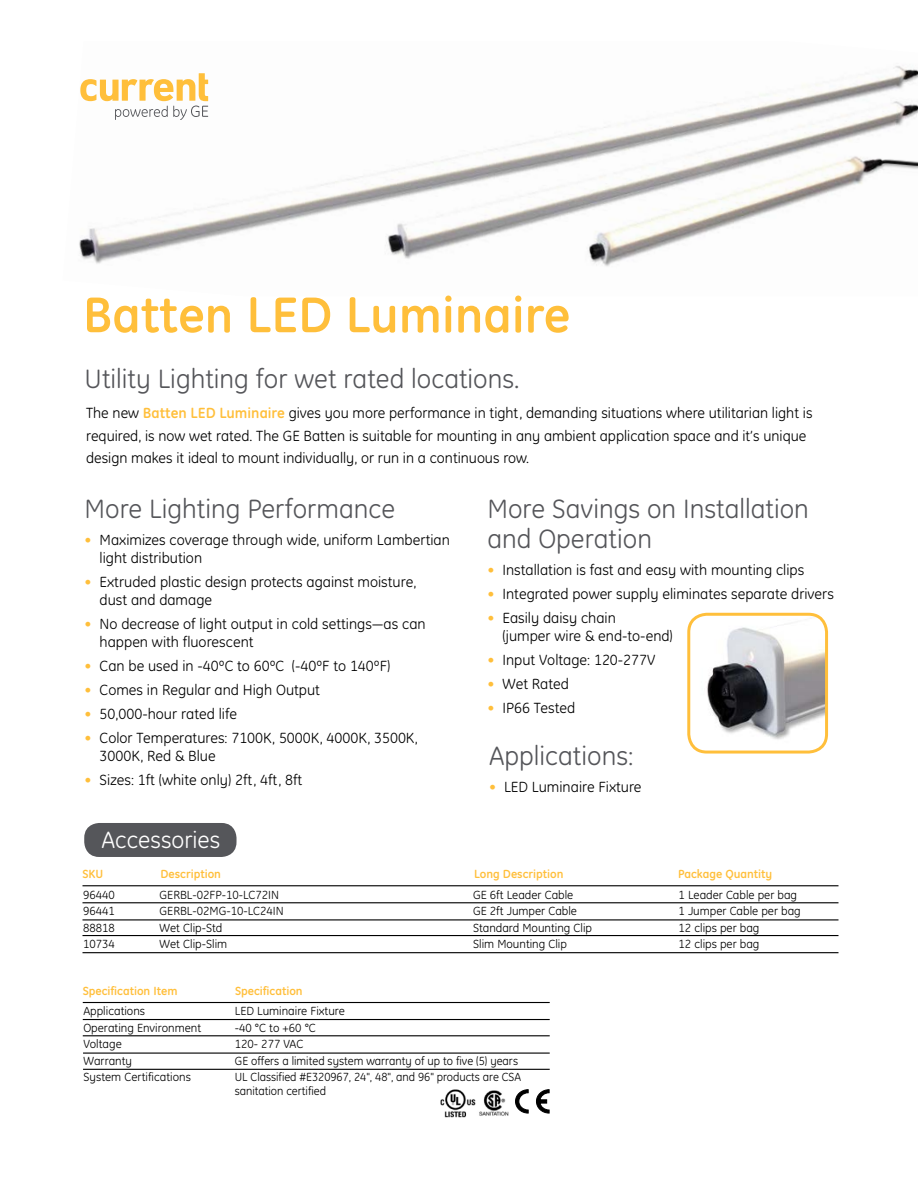
<style>
.page{position:relative;width:918px;height:1188px;background:#fff}
.page>*{position:absolute;margin:0;border:0;box-sizing:border-box;transform-origin:0 0}
.t1{font:700 51px "GE Inspira";color:#ffbf3b}
.t2{font:27px/30px "GE Inspira";color:#55565a}
.t3{font:24px "GE Inspira";color:#fff}
.t4{font:15px/18px "GE Inspira";color:#000}
.t5{font:12px/13.5px "GE Inspira";color:#000}
.t6{font:700 12px "GE Inspira";color:#ffbf3b}
.s1{font-weight:700;color:#ffbf3b}
.s2{color:#ffbf3b}
</style>
<div class="page">
<img style="left:79px;top:66px;width:839px;height:201px">
<img style="left:691px;top:614px;width:136px;height:136px">
<div style="left:687px;top:613px;width:141px;height:141px;border:3px solid #ffbf3b;border-radius:18px"></div>
<hr style="left:83px;top:1002px;width:467px;height:1px;background:#000">
<hr style="left:83px;top:1019px;width:467px;height:1px;background:#000">
<hr style="left:83px;top:1053px;width:467px;height:1px;background:#000">
<hr style="left:83px;top:1069px;width:467px;height:1px;background:#000">
<hr style="left:83px;top:1035px;width:467px;height:1px;background:#000">
<svg style="left:515px;top:1090px;width:34px;height:23px"></svg>
<img style="left:440px;top:1089px;width:69px;height:29px">
<div style="left:84px;top:823px;width:153px;height:34px;background:#55565a;border-radius:15px"></div>
<hr style="left:82px;top:885px;width:756px;height:1px;background:#000">
<hr style="left:82px;top:902px;width:756px;height:1px;background:#000">
<hr style="left:82px;top:919px;width:756px;height:1px;background:#000">
<hr style="left:82px;top:935px;width:756px;height:1px;background:#000">
<hr style="left:82px;top:952px;width:756px;height:1px;background:#000">
<svg style="left:80px;top:73px;width:128px;height:47px"></svg>
<h1 class="t1" style="left:83px;top:282px;width:489px">Batten LED Luminaire</h1>
<h2 class="t2" style="left:85px;top:364px;width:436px">Utility Lighting for wet rated locations.</h2>
<p class="t4" style="left:86px;top:402px;width:728px;line-height:22.5px">The new <span class="s1">Batten LED Luminaire</span> gives you more performance in tight, demanding situations where utilitarian light is required, is now wet rated. The GE Batten is suitable for mounting in any ambient application space and it’s unique design makes it ideal to mount individually, or run in a continuous row.</p>
<h2 class="t2" style="left:85px;top:494px;width:312px">More Lighting Performance</h2>
<p class="t4" style="left:100px;top:531px;width:352px;text-indent:-15px"><span class="s2">•</span> Maximizes coverage through wide, uniform Lambertian light distribution</p>
<p class="t4" style="left:100px;top:573px;width:318px;text-indent:-15px"><span class="s2">•</span> Extruded plastic design protects against moisture, dust and damage</p>
<p class="t4" style="left:100px;top:615px;width:328px;text-indent:-15px"><span class="s2">•</span> No decrease of light output in cold settings—as can happen with fluorescent</p>
<p class="t4" style="left:85px;top:657px;width:307px"><span class="s2">•</span> Can be used in -40ºC to 60ºC (-40ºF to 140ºF)</p>
<p class="t4" style="left:85px;top:681px;width:237px"><span class="s2">•</span> Comes in Regular and High Output</p>
<p class="t4" style="left:85px;top:705px;width:154px"><span class="s2">•</span> 50,000-hour rated life</p>
<p class="t4" style="left:100px;top:729px;width:320px;text-indent:-15px"><span class="s2">•</span> Color Temperatures: 7100K, 5000K, 4000K, 3500K,<br>3000K, Red &amp; Blue</p>
<p class="t4" style="left:85px;top:771px;width:219px"><span class="s2">•</span> Sizes: 1ft (white only) 2ft, 4ft, 8ft</p>
<h2 class="t2" style="left:488px;top:494px;width:323px">More Savings on Installation and Operation</h2>
<p class="t4" style="left:488px;top:561px;width:318px"><span class="s2">•</span> Installation is fast and easy with mounting clips</p>
<p class="t4" style="left:488px;top:585px;width:348px"><span class="s2">•</span> Integrated power supply eliminates separate drivers</p>
<p class="t4" style="left:502px;top:609px;width:172px;text-indent:-15px"><span class="s2">•</span> Easily daisy chain<br>(jumper wire &amp; end-to-end)</p>
<p class="t4" style="left:488px;top:651px;width:170px"><span class="s2">•</span> Input Voltage: 120-277V</p>
<p class="t4" style="left:488px;top:675px;width:83px"><span class="s2">•</span> Wet Rated</p>
<p class="t4" style="left:488px;top:699px;width:89px"><span class="s2">•</span> IP66 Tested</p>
<h2 class="t2" style="left:489px;top:741px;width:146px">Applications:</h2>
<p class="t4" style="left:489px;top:778px;width:154px"><span class="s2">•</span> LED Luminaire Fixture</p>
<h3 class="t3" style="left:101px;top:826px;width:120px">Accessories</h3>
<p class="t6" style="left:82px;top:866px;width:22px">SKU</p>
<p class="t6" style="left:160px;top:866px;width:62px">Description</p>
<p class="t6" style="left:474px;top:866px;width:91px">Long Description</p>
<p class="t6" style="left:678px;top:866px;width:96px">Package Quantity</p>
<p class="t5" style="left:83px;top:888px;width:33px">96440</p>
<p class="t5" style="left:160px;top:888px;width:121px">GERBL-02FP-10-LC72IN</p>
<p class="t5" style="left:473px;top:888px;width:102px">GE 6ft Leader Cable</p>
<p class="t5" style="left:679px;top:888px;width:120px">1 Leader Cable per bag</p>
<p class="t5" style="left:83px;top:904px;width:33px">96441</p>
<p class="t5" style="left:160px;top:904px;width:126px">GERBL-02MG-10-LC24IN</p>
<p class="t5" style="left:473px;top:904px;width:105px">GE 2ft Jumper Cable</p>
<p class="t5" style="left:679px;top:904px;width:124px">1 Jumper Cable per bag</p>
<p class="t5" style="left:83px;top:921px;width:33px">88818</p>
<p class="t5" style="left:160px;top:921px;width:64px">Wet Clip-Std</p>
<p class="t5" style="left:473px;top:921px;width:121px">Standard Mounting Clip</p>
<p class="t5" style="left:679px;top:921px;width:82px">12 clips per bag</p>
<p class="t5" style="left:83px;top:937px;width:33px">10734</p>
<p class="t5" style="left:160px;top:937px;width:69px">Wet Clip-Slim</p>
<p class="t5" style="left:473px;top:937px;width:95px">Slim Mounting Clip</p>
<p class="t5" style="left:679px;top:937px;width:82px">12 clips per bag</p>
<p class="t6" style="left:83px;top:983px;width:96px">Specification Item</p>
<p class="t6" style="left:235px;top:983px;width:69px">Specification</p>
<p class="t5" style="left:83px;top:1004px;width:63px">Applications</p>
<p class="t5" style="left:235px;top:1004px;width:112px">LED Luminaire Fixture</p>
<p class="t5" style="left:83px;top:1021px;width:119px">Operating Environment</p>
<p class="t5" style="left:235px;top:1021px;width:82px">-40 °C to +60 °C</p>
<p class="t5" style="left:83px;top:1037px;width:40px">Voltage</p>
<p class="t5" style="left:235px;top:1037px;width:70px">120- 277 VAC</p>
<p class="t5" style="left:83px;top:1054px;width:50px">Warranty</p>
<p class="t5" style="left:235px;top:1054px;width:285px">GE offers a limited system warranty of up to five (5) years</p>
<p class="t5" style="left:83px;top:1070px;width:109px">System Certifications</p>
<p class="t5" style="left:235px;top:1070px;width:288px">UL Classified #E320967, 24", 48", and 96" products are CSA sanitation certified</p>
</div>
